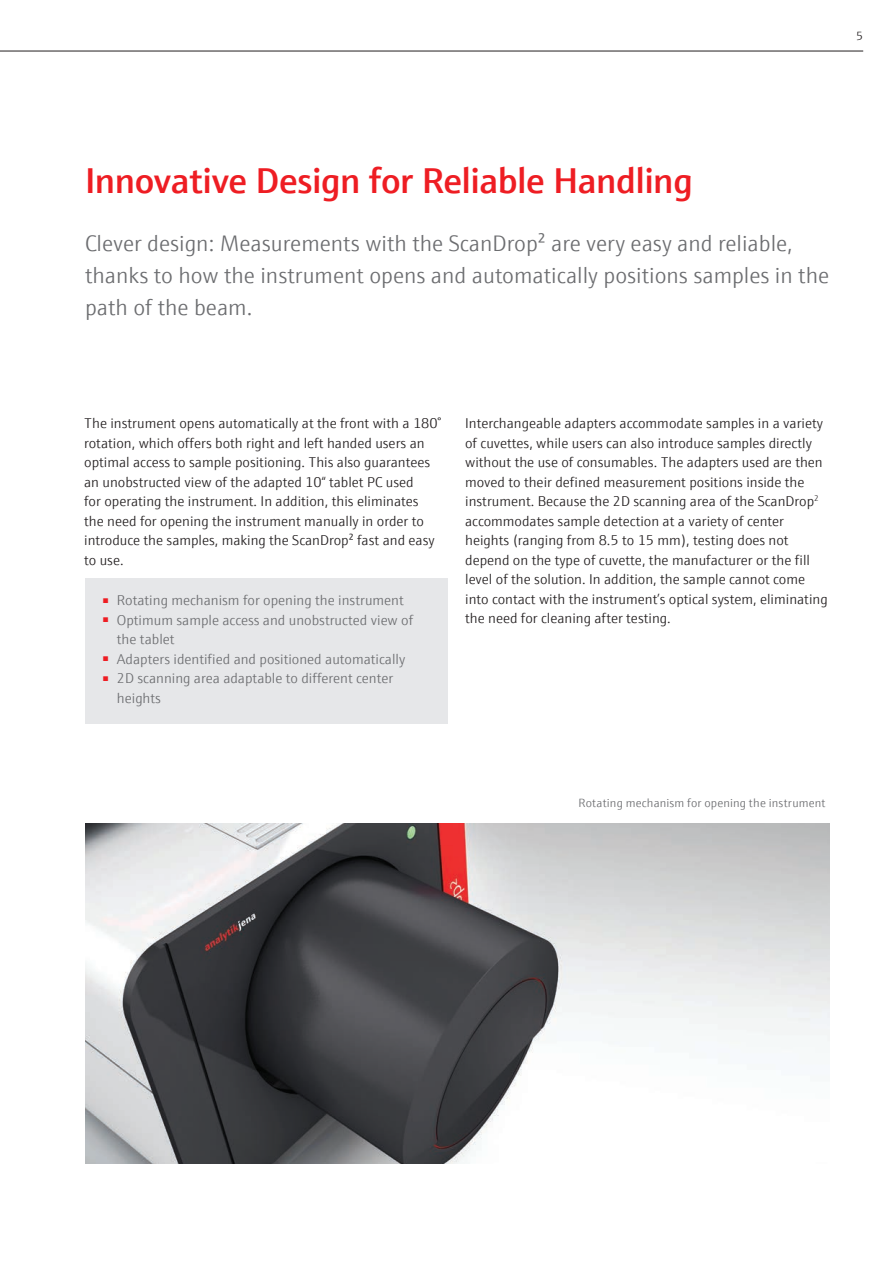
<style>
.page{position:relative;width:893px;height:1263px;background:#fff}
.page>*{position:absolute;margin:0;border:0;box-sizing:border-box;transform-origin:0 0}
.t1{font:600 36px "E+H Sans";letter-spacing:-.015em;color:#ee1d23}
.t2{font:300 22.5px/32.4px "E+H Sans";color:#6c6d70}
.t3{font:300 14.25px/19.5px "E+H Sans";color:#231f20}
.t4{font:300 14.25px/19.5px "E+H Sans";color:#6c6d70}
.t5{font:300 12px "E+H Sans";letter-spacing:.01em;color:#6c6d70}
.t6{font:300 12px "E+H Sans";color:#231f20}
</style>
<div class="page">
<img style="left:85px;top:824px;width:744px;height:339px">
<div style="left:85px;top:578px;width:363px;height:145px;background:#e6e7e9"></div>
<hr style="left:0;top:51px;width:863px;height:1px;background:#231f20">
<p class="t6" style="left:856px;top:27px;width:8px">5</p>
<h1 class="t1" style="left:85px;top:153px;width:609px">Innovative Design for Reliable Handling</h1>
<h2 class="t2" style="left:85px;top:225px;width:746px">Clever design: Measurements with the ScanDrop² are very easy and reliable, thanks to how the instrument opens and automatically positions samples in the path of the beam.</h2>
<p class="t3" style="left:84px;top:413px;width:358px">The instrument opens automatically at the front with a 180° rotation, which offers both right and left handed users an optimal access to sample positioning. This also guarantees an unobstructed view of the adapted 10“ tablet PC used<br>for operating the instrument. In addition, this eliminates the need for opening the instrument manually in order to introduce the samples, making the ScanDrop² fast and easy to use.</p>
<p class="t3" style="left:465px;top:412px;width:364px">Interchangeable adapters accommodate samples in a variety of cuvettes, while users can also introduce samples directly without the use of consumables. The adapters used are then moved to their defined measurement positions inside the instrument. Because the 2D scanning area of the ScanDrop<sup>2 </sup>accommodates sample detection at a variety of center heights (ranging from 8.5 to 15 mm), testing does not depend on the type of cuvette, the manufacturer or the fill level of the solution. In addition, the sample cannot come into contact with the instrument’s optical system, eliminating the need for cleaning after testing.</p>
<p class="t4" style="left:102px;top:590px;width:303px"><sup>■</sup> Rotating mechanism for opening the instrument</p>
<p class="t4" style="left:117px;top:609px;width:298px;text-indent:-15px"><sup>■</sup> Optimum sample access and unobstructed view of the tablet</p>
<p class="t4" style="left:102px;top:648px;width:305px"><sup>■</sup> Adapters identified and positioned automatically</p>
<p class="t4" style="left:117px;top:668px;width:278px;text-indent:-15px"><sup>■</sup> 2D scanning area adaptable to different center heights</p>
<p class="t5" style="left:578px;top:794px;width:249px">Rotating mechanism for opening the instrument</p>
</div>
